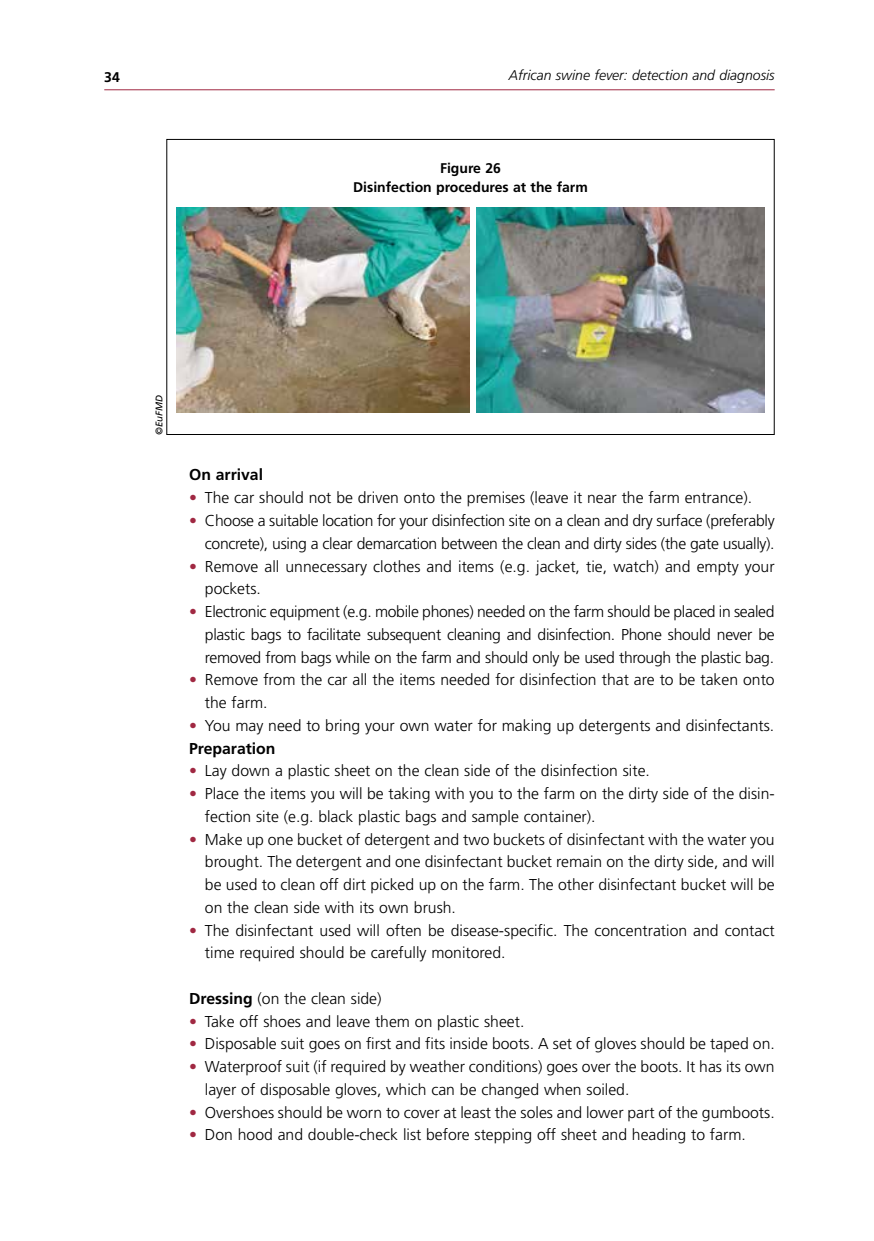
<style>
.page{position:relative;width:874px;height:1241px;background:#fff}
.page>*{position:absolute;margin:0;border:0;box-sizing:border-box;transform-origin:0 0}
.t1{font:300 15.75px/22.8px "Frutiger LT Std";color:#000}
.t2{font:300 15.75px/22.8px "Frutiger LT Std";letter-spacing:-.02em;color:#000;text-align:right}
.t3{font:700 15.75px "Frutiger LT Std";color:#000}
.t4{font:700 14px/18.4px "Frutiger LT Std";color:#000;text-align:center}
.t5{font:italic 300 14px "Frutiger LT Std";color:#000}
.t6{font:italic 9.62px "Frutiger LT Std";color:#000}
.s1{color:#a02842}
.s2{font-weight:700}
</style>
<div class="page">
<hr style="left:104px;top:89px;width:670px;height:1px;background:#a02842">
<img style="left:176px;top:207px;width:293px;height:205px">
<div style="left:166px;top:139px;width:608px;height:296px;border:1px solid #000"></div>
<img style="left:476px;top:207px;width:288px;height:205px">
<p class="t4" style="left:104px;top:68px;width:17px">34</p>
<p class="t5" style="left:508px;top:67px;width:267px">African swine fever: detection and diagnosis</p>
<p class="t4" style="left:353px;top:159px;width:236px">Figure 26<br>Disinfection procedures at the farm</p>
<p class="t6" style="left:153px;top:435px;width:41px;rotate:-90deg">©EuFMD</p>
<p class="t3" style="left:189px;top:465px;width:75px">On arrival</p>
<p class="t1" style="left:189px;top:486px;width:564px"><span class="s1">•</span> The car should not be driven onto the premises (leave it near the farm entrance).</p>
<p class="t2" style="left:189px;top:509px;width:586px"><span class="s1">•</span> Choose a suitable location for your disinfection site on a clean and dry surface (preferably concrete), using a clear demarcation between the clean and dirty sides (the gate usually).</p>
<p class="t1" style="left:205px;top:555px;width:571px;text-indent:-16px"><span class="s1">•</span> Remove all unnecessary clothes and items (e.g. jacket, tie, watch) and empty your pockets.</p>
<p class="t1" style="left:205px;top:600px;width:571px;text-align:justify;text-indent:-16px"><span class="s1">•</span> Electronic equipment (e.g. mobile phones) needed on the farm should be placed in sealed plastic bags to facilitate subsequent cleaning and disinfection. Phone should never be removed from bags while on the farm and should only be used through the plastic bag.</p>
<p class="t1" style="left:205px;top:668px;width:571px;text-indent:-16px"><span class="s1">•</span> Remove from the car all the items needed for disinfection that are to be taken onto the farm.</p>
<p class="t1" style="left:189px;top:714px;width:586px"><span class="s1">•</span> You may need to bring your own water for making up detergents and disinfectants.<br><span class="s2">Preparation</span></p>
<p class="t1" style="left:189px;top:759px;width:462px"><span class="s1">•</span> Lay down a plastic sheet on the clean side of the disinfection site.</p>
<p class="t1" style="left:205px;top:782px;width:571px;text-indent:-16px"><span class="s1">•</span> Place the items you will be taking with you to the farm on the dirty side of the disin&shy;fection site (e.g. black plastic bags and sample container).</p>
<p class="t1" style="left:205px;top:827px;width:571px;text-align:justify;text-indent:-16px"><span class="s1">•</span> Make up one bucket of detergent and two buckets of disinfectant with the water you brought. The detergent and one disinfectant bucket remain on the dirty side, and will be used to clean off dirt picked up on the farm. The other disinfectant bucket will be on the clean side with its own brush.</p>
<p class="t1" style="left:205px;top:918px;width:571px;text-indent:-16px"><span class="s1">•</span> The disinfectant used will often be disease-specific. The concentration and contact time required should be carefully monitored.</p>
<p class="t1" style="left:189px;top:987px;width:194px"><span class="s2">Dressing</span> (on the clean side)</p>
<p class="t1" style="left:189px;top:1009px;width:336px"><span class="s1">•</span> Take off shoes and leave them on plastic sheet.</p>
<p class="t1" style="left:189px;top:1032px;width:587px"><span class="s1">•</span> Disposable suit goes on first and fits inside boots. A set of gloves should be taped on.</p>
<p class="t1" style="left:205px;top:1055px;width:571px;text-indent:-16px"><span class="s1">•</span> Waterproof suit (if required by weather conditions) goes over the boots. It has its own layer of disposable gloves, which can be changed when soiled.</p>
<p class="t1" style="left:189px;top:1100px;width:586px"><span class="s1">•</span> Overshoes should be worn to cover at least the soles and lower part of the gumboots.</p>
<p class="t1" style="left:189px;top:1123px;width:558px"><span class="s1">•</span> Don hood and double-check list before stepping off sheet and heading to farm.</p>
</div>
